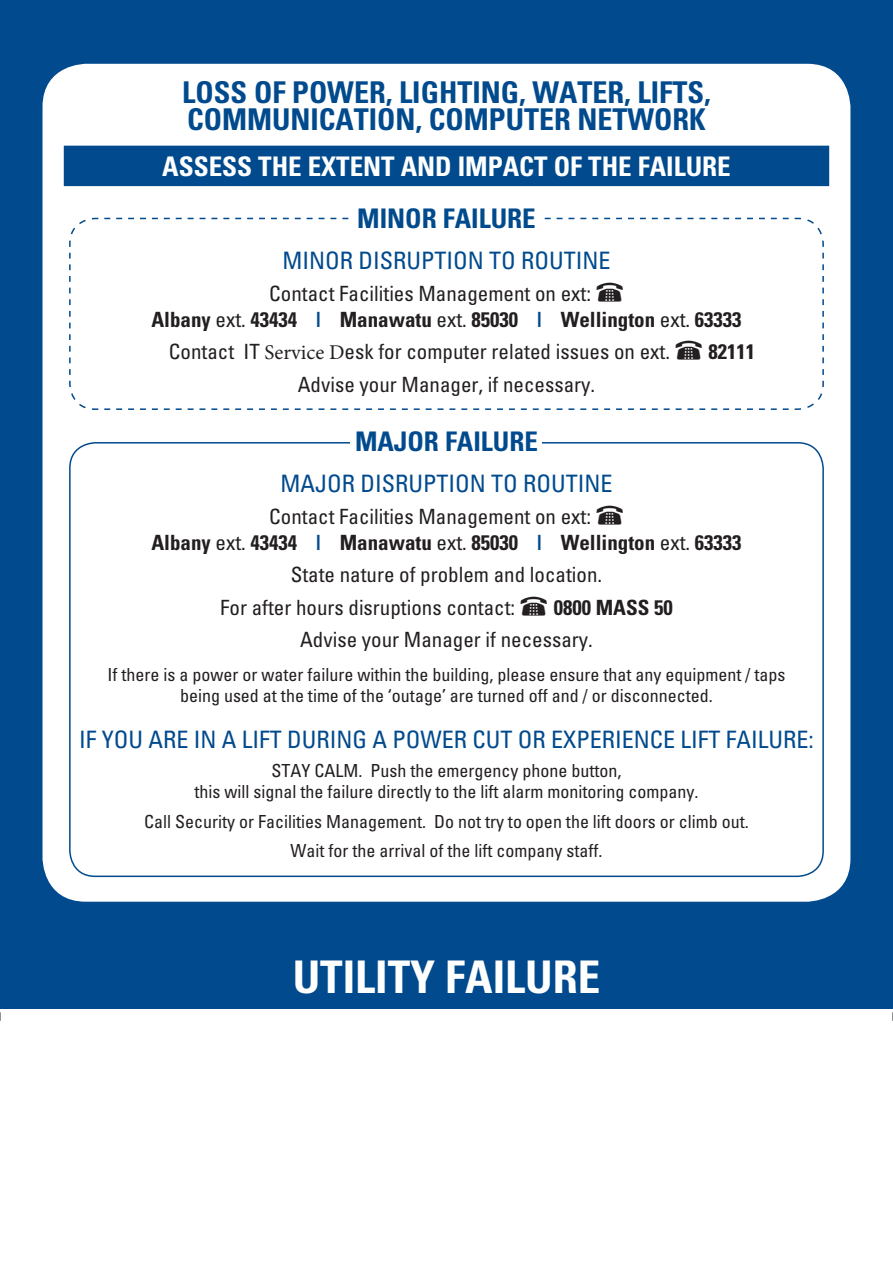
<style>
.page{position:relative;width:893px;height:1263px;background:#fff}
.page>*{position:absolute;margin:0;border:0;box-sizing:border-box;transform-origin:0 0}
.t1{font:45px "Univers Condensed Bold Macron";color:#fff}
.t2{font:30px/27px "Univers Condensed Bold Macron";color:#004a8d}
.t3{font:27px "Univers Condensed Bold Macron";color:#fff}
.t4{font:27px "Univers Condensed Bold Macron";color:#004a8d}
.t5{font:24px "Univers Condensed Macron";color:#004a8d}
.t6{font:21px/32.5px "Univers Condensed Macron";color:#231f20}
.t7{font:21px "Univers Condensed Bold Macron";color:#231f20}
.t8{font:18px/21px "Univers Condensed Macron";color:#231f20;text-align:center}
.s1{font-family:"Monotype Sorts";font-size:39px}
.s2{font-family:"Univers Condensed Macron"}
.s3{color:#004a8d}
.s4{font-family:"Minion Pro"}
.s5{font-family:"Univers Condensed Bold Macron"}
</style>
<div class="page">
<div style="left:0;top:0;width:893px;height:1008px;background:#004a8d"></div>
<div style="left:43px;top:65px;width:807px;height:836px;background:#fff;border-radius:43px"></div>
<div style="left:64px;top:146px;width:765px;height:40px;background:#004a8d"></div>
<svg style="left:69px;top:217px;width:755px;height:193px"></svg>
<div style="left:354px;top:207px;width:185px;height:21px;background:#fff"></div>
<h2 class="t2" style="left:182px;top:78px;width:530px">LOSS OF POWER, LIGHTING, WATER, LIFTS,<br>COMMUNICATION, COMPUTER NETWORK</h2>
<h3 class="t3" style="left:162px;top:150px;width:570px">ASSESS THE EXTENT AND IMPACT OF THE FAILURE</h3>
<h3 class="t4" style="left:357px;top:201px;width:180px">MINOR FAILURE</h3>
<h3 class="t5" style="left:282px;top:245px;width:330px">MINOR DISRUPTION TO ROUTINE</h3>
<p class="t6" style="left:269px;top:277px;width:356px">Contact Facilities Management on ext: <span class="s1">%</span></p>
<p class="t7" style="left:151px;top:306px;width:592px">Albany <span class="s2">ext.</span> 43434 <span class="s3">|</span> Manawatu <span class="s2">ext.</span> 85030 <span class="s3">|</span> Wellington <span class="s2">ext.</span> 63333</p>
<p class="t6" style="left:298px;top:335px;width:459px;text-indent:-129px">Contact IT <span class="s4">Service D</span>esk for computer related issues on ext. <span class="s1">%</span> <span class="s5">82111<br></span>Advise your Manager, if necessary.</p>
<h3 class="t4" style="left:355px;top:425px;width:184px">MAJOR FAILURE</h3>
<h3 class="t5" style="left:280px;top:468px;width:334px">MAJOR DISRUPTION TO ROUTINE</h3>
<p class="t6" style="left:269px;top:500px;width:356px">Contact Facilities Management on ext: <span class="s1">%</span></p>
<p class="t7" style="left:151px;top:529px;width:592px">Albany <span class="s2">ext.</span> 43434 <span class="s3">|</span> Manawatu <span class="s2">ext.</span> 85030 <span class="s3">|</span> Wellington <span class="s2">ext.</span> 63333</p>
<p class="t6" style="left:220px;top:558px;width:454px;text-align:center">State nature of problem and location.<br>For after hours disruptions contact: <span class="s1">%</span> <span class="s5">0800 MASS 50<br></span>Advise your Manager if necessary.</p>
<p class="t8" style="left:108px;top:663px;width:679px">If there is a power or water failure within the building, please ensure that any equipment / taps being used at the time of the ‘outage’ are turned off and / or disconnected.</p>
<h3 class="t5" style="left:79px;top:724px;width:736px">IF YOU ARE IN A LIFT DURING A POWER CUT OR EXPERIENCE LIFT FAILURE:</h3>
<p class="t8" style="left:195px;top:760px;width:505px">STAY CALM. Push the emergency phone button,<br>this will signal the failure directly to the lift alarm monitoring company.</p>
<p class="t8" style="left:144px;top:806px;width:606px;line-height:29.5px">Call Security or Facilities Management. Do not try to open the lift doors or climb out.<br>Wait for the arrival of the lift company staff.</p>
<h1 class="t1" style="left:293px;top:949px;width:309px">UTILITY FAILURE</h1>
</div>
